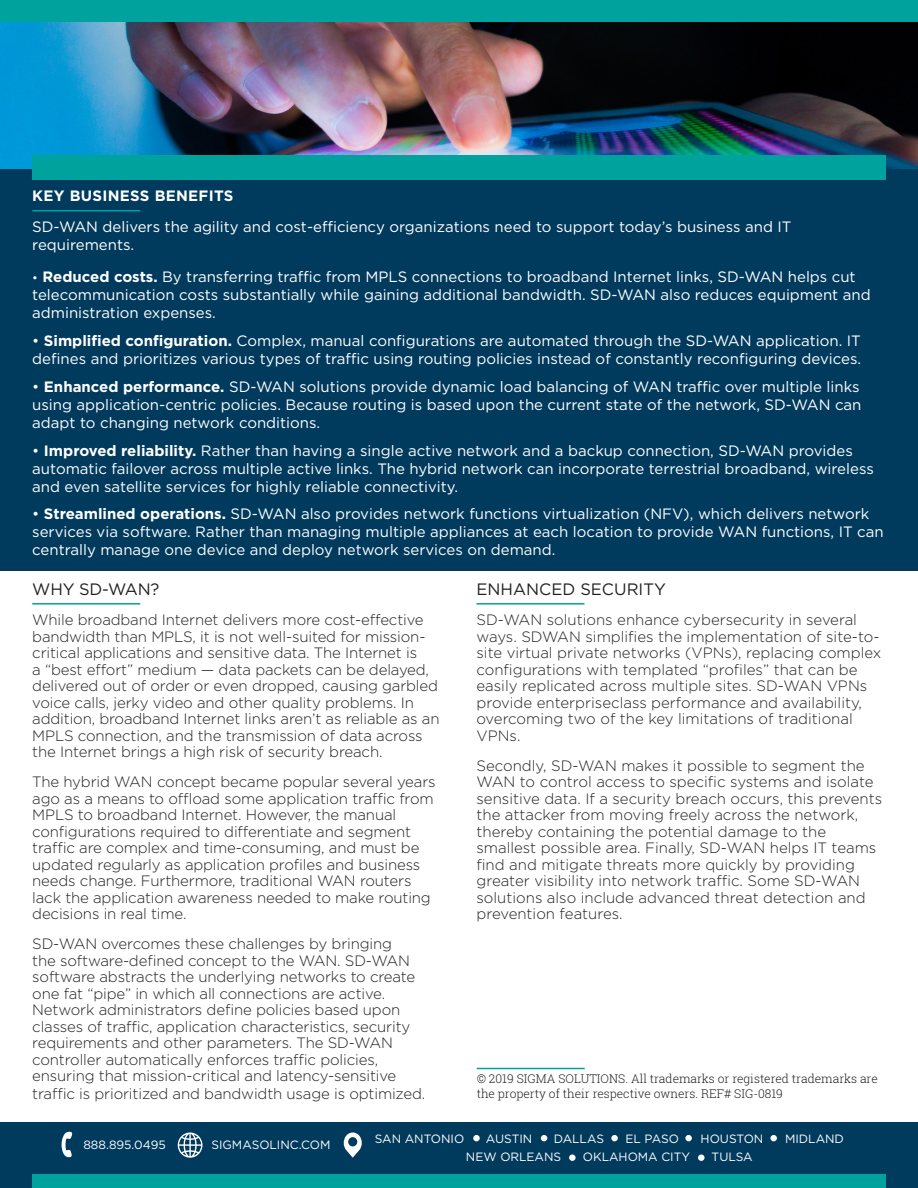
<style>
.page{position:relative;width:918px;height:1188px;background:#fff}
.page>*{position:absolute;margin:0;border:0;box-sizing:border-box;transform-origin:0 0}
.Body{font:16.5px "Gotham";color:#231f20}
.Body-2{font:300 15px/16.5px "Gotham";letter-spacing:-.01em;color:#231f20}
.Body-3{font:15px/18px "Gotham";color:#fff}
.Body_use{font:700 15px "Gotham";letter-spacing:.02em;color:#fff}
.Table_Text{font:300 12px/15px "Roboto Slab";color:#231f20}
.t1{font:12px "Gotham";color:#fff}
.s1{font-size:12px}
.s2{font-weight:700}
</style>
<div class="page">
<img style="left:0;top:21px;width:918px;height:148px">
<div style="left:0;top:169px;width:918px;height:402px;background:#003a5d"></div>
<div style="left:0;top:0;width:918px;height:21px;background:#00a29d"></div>
<div style="left:0;top:1122px;width:918px;height:66px;background:#003a5d"></div>
<svg style="left:343px;top:1132px;width:19px;height:26px"></svg>
<svg style="left:62px;top:1131px;width:10px;height:27px"></svg>
<svg style="left:178px;top:1132px;width:25px;height:26px"></svg>
<div style="left:32px;top:1174px;width:854px;height:14px;background:#00a29d"></div>
<div style="left:32px;top:156px;width:854px;height:24px;background:#00a29d"></div>
<hr style="left:32px;top:210px;width:108px;height:2px;background:#00a29d">
<hr style="left:32px;top:603px;width:108px;height:2px;background:#00a29d">
<hr style="left:476px;top:603px;width:108px;height:2px;background:#00a29d">
<div style="left:473px;top:1135px;width:7px;height:6px;border:2px solid #fff;border-radius:50%"></div>
<hr style="left:477px;top:1068px;width:108px;height:1px;background:#00a29d">
<svg style="left:541px;top:1135px;width:6px;height:6px"></svg>
<div style="left:611px;top:1135px;width:7px;height:6px;border:2px solid #fff;border-radius:50%"></div>
<div style="left:685px;top:1135px;width:7px;height:6px;border:2px solid #fff;border-radius:50%"></div>
<div style="left:770px;top:1135px;width:7px;height:6px;border:2px solid #fff;border-radius:50%"></div>
<div style="left:569px;top:1155px;width:7px;height:6px;border:2px solid #fff;border-radius:50%"></div>
<div style="left:698px;top:1155px;width:7px;height:6px;border:2px solid #fff;border-radius:50%"></div>
<p class="Body_use" style="left:32px;top:185px;width:203px">KEY BUSINESS BENEFITS</p>
<p class="Body-3" style="left:32px;top:218px;width:761px">SD-WAN delivers the agility and cost-efficiency organizations need to support today’s business and IT requirements.</p>
<p class="Body-3" style="left:32px;top:268px;width:840px"><span class="s1">•</span> <span class="s2">Reduced costs.</span> By transferring traffic from MPLS connections to broadband Internet links, SD-WAN helps cut telecommunication costs substantially while gaining additional bandwidth. SD-WAN also reduces equipment and administration expenses.</p>
<p class="Body-3" style="left:32px;top:332px;width:830px">• <span class="s2">Simplified configuration.</span> Complex, manual configurations are automated through the SD-WAN application. IT defines and prioritizes various types of traffic using routing policies instead of constantly reconfiguring devices.</p>
<p class="Body-3" style="left:32px;top:377px;width:831px">• <span class="s2">Enhanced performance.</span> SD-WAN solutions provide dynamic load balancing of WAN traffic over multiple links using application-centric policies. Because routing is based upon the current state of the network, SD-WAN can adapt to changing network conditions.</p>
<p class="Body-3" style="left:32px;top:441px;width:843px">• <span class="s2">Improved reliability.</span> Rather than having a single active network and a backup connection, SD-WAN provides automatic failover across multiple active links. The hybrid network can incorporate terrestrial broadband, wireless and even satellite services for highly reliable connectivity.</p>
<p class="Body-3" style="left:32px;top:505px;width:853px">• <span class="s2">Streamlined operations.</span> SD-WAN also provides network functions virtualization (NFV), which delivers network services via software. Rather than managing multiple appliances at each location to provide WAN functions, IT can centrally manage one device and deploy network services on demand.</p>
<p class="Body" style="left:32px;top:579px;width:129px">WHY SD-WAN?</p>
<p class="Body-2" style="left:32px;top:611px;width:409px">While broadband Internet delivers more cost-effective bandwidth than MPLS, it is not well-suited for mission&shy;critical applications and sensitive data. The Internet is<br>a “best effort” medium — data packets can be delayed, delivered out of order or even dropped, causing garbled voice calls, jerky video and other quality problems. In addition, broadband Internet links aren’t as reliable as an MPLS connection, and the transmission of data across the Internet brings a high risk of security breach.</p>
<p class="Body-2" style="left:32px;top:773px;width:405px">The hybrid WAN concept became popular several years ago as a means to offload some application traffic from MPLS to broadband Internet. However, the manual configurations required to differentiate and segment traffic are complex and time-consuming, and must be updated regularly as application profiles and business needs change. Furthermore, traditional WAN routers lack the application awareness needed to make routing decisions in real time.</p>
<p class="Body-2" style="left:32px;top:935px;width:385px">SD-WAN overcomes these challenges by bringing the software-defined concept to the WAN. SD-WAN software abstracts the underlying networks to create one fat “pipe” in which all connections are active.<br>Network administrators define policies based upon classes of traffic, application characteristics, security requirements and other parameters. The SD-WAN controller automatically enforces traffic policies, ensuring that mission-critical and latency-sensitive</p>
<p class="Body-2" style="left:32px;top:1085px;width:395px">traffic is prioritized and bandwidth usage is optimized.</p>
<p class="Body" style="left:476px;top:579px;width:191px">ENHANCED SECURITY</p>
<p class="Body-2" style="left:476px;top:611px;width:406px">SD-WAN solutions enhance cybersecurity in several ways. SDWAN simplifies the implementation of site-to&shy;site virtual private networks (VPNs), replacing complex configurations with templated “profiles” that can be easily replicated across multiple sites. SD-WAN VPNs provide enterpriseclass performance and availability, overcoming two of the key limitations of traditional VPNs.</p>
<p class="Body-2" style="left:476px;top:757px;width:407px">Secondly, SD-WAN makes it possible to segment the WAN to control access to specific systems and isolate sensitive data. If a security breach occurs, this prevents the attacker from moving freely across the network, thereby containing the potential damage to the smallest possible area. Finally, SD-WAN helps IT teams find and mitigate threats more quickly by providing greater visibility into network traffic. Some SD-WAN solutions also include advanced threat detection and prevention features.</p>
<p class="Table_Text" style="left:477px;top:1071px;width:403px">© 2019 SIGMA SOLUTIONS. All trademarks or registered trademarks are the property of their respective owners. REF# SIG-0819</p>
<p class="t1" style="left:83px;top:1137px;width:84px">888.895.0495</p>
<p class="t1" style="left:211px;top:1137px;width:121px">SIGMASOLINC.COM</p>
<p class="t1" style="left:375px;top:1131px;width:91px">SAN ANTONIO</p>
<p class="t1" style="left:486px;top:1131px;width:48px">AUSTIN</p>
<p class="t1" style="left:554px;top:1131px;width:52px">DALLAS</p>
<p class="t1" style="left:626px;top:1131px;width:55px">EL PASO</p>
<p class="t1" style="left:701px;top:1131px;width:64px">HOUSTON</p>
<p class="t1" style="left:785px;top:1131px;width:61px">MIDLAND</p>
<p class="t1" style="left:466px;top:1149px;width:97px">NEW ORLEANS</p>
<p class="t1" style="left:583px;top:1149px;width:109px">OKLAHOMA CITY</p>
<p class="t1" style="left:712px;top:1149px;width:43px">TULSA</p>
</div>
